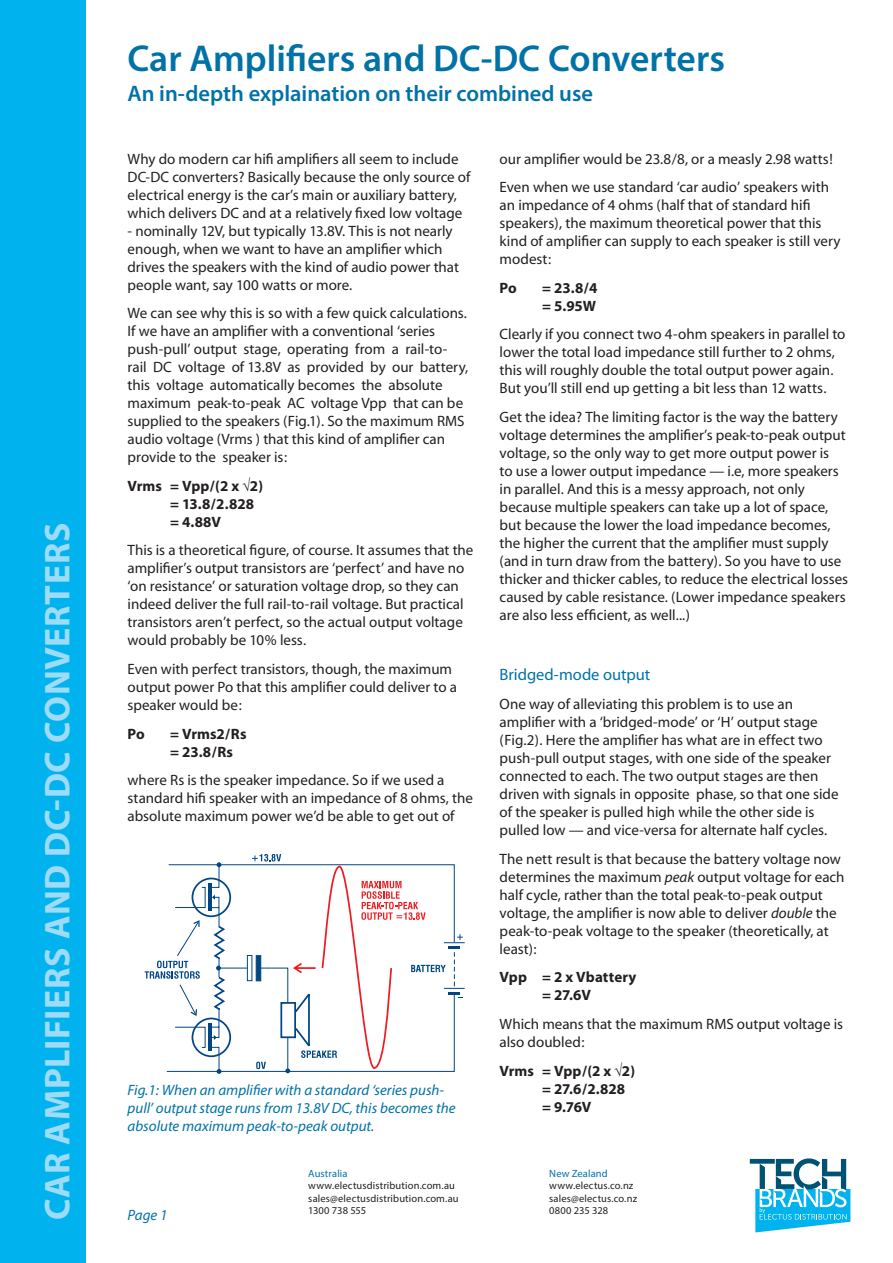
<style>
.page{position:relative;width:893px;height:1263px;background:#fff}
.page>*{position:absolute;margin:0;border:0;box-sizing:border-box;transform-origin:0 0}
.t1{font:600 37.5px "Myriad Pro";color:#0072a7}
.t2{font:700 36px "Myriad Pro";letter-spacing:.015em;color:#9ddbf7}
.t3{font:600 22.5px "Myriad Pro";color:#0072a7}
.t4{font:16.5px "Myriad";color:#0072a7}
.t5{font:15px/18px "Myriad";color:#231f20}
.t6{font:italic 15px/18px "Myriad Pro";color:#0072a7}
.t7{font:700 15px/18px "Myriad";color:#231f20}
.t8{font:10.5px/12.6px "Myriad Pro";letter-spacing:.015em;color:#231f20}
.t9{font:10.5px "Myriad Pro";letter-spacing:.01em;color:#0072a7}
.s1{font-style:italic}
</style>
<div class="page">
<div style="left:0;top:0;width:85px;height:1263px;background:#00b3ee"></div>
<svg style="left:750px;top:1158px;width:100px;height:74px"></svg>
<svg style="left:166px;top:864px;width:86px;height:208px"></svg>
<svg style="left:247px;top:955px;width:5px;height:26px"></svg>
<svg style="left:252px;top:854px;width:213px;height:219px"></svg>
<svg style="left:145px;top:877px;width:87px;height:181px"></svg>
<p class="t2" style="left:34px;top:1220px;width:699px;rotate:-90deg">CAR AMPLIFIERS AND DC-DC CONVERTERS</p>
<p class="t1" style="left:128px;top:34px;width:599px">Car Amplifiers and DC-DC Converters</p>
<p class="t3" style="left:128px;top:79px;width:467px">An in-depth explaination on their combined use</p>
<p class="t5" style="left:128px;top:150px;width:344px">Why do modern car hifi amplifiers all seem to include DC-DC converters? Basically because the only source of electrical energy is the car’s main or auxiliary battery, which delivers DC and at a relatively fixed low voltage</p>
<p class="t5" style="left:128px;top:222px;width:333px">- nominally 12V, but typically 13.8V. This is not nearly enough, when we want to have an amplifier which drives the speakers with the kind of audio power that people want, say 100 watts or more.</p>
<p class="t5" style="left:128px;top:305px;width:342px">We can see why this is so with a few quick calculations.<br>If we have an amplifier with a conventional ‘series push-pull’ output stage, operating from a rail-to&shy;rail DC voltage of 13.8V as provided by our battery, this voltage automatically becomes the absolute maximum peak-to-peak AC voltage Vpp that can be supplied to the speakers (Fig.1). So the maximum RMS audio voltage (Vrms ) that this kind of amplifier can provide to the speaker is:</p>
<p class="t7" style="left:170px;top:477px;width:95px;text-indent:-43px">Vrms = Vpp/(2 x √2) = 13.8/2.828 = 4.88V</p>
<p class="t5" style="left:128px;top:542px;width:347px">This is a theoretical figure, of course. It assumes that the amplifier’s output transistors are ‘perfect’ and have no ‘on resistance’ or saturation voltage drop, so they can indeed deliver the full rail-to-rail voltage. But practical transistors aren’t perfect, so the actual output voltage would probably be 10% less.</p>
<p class="t5" style="left:128px;top:661px;width:331px">Even with perfect transistors, though, the maximum output power Po that this amplifier could deliver to a speaker would be:</p>
<p class="t7" style="left:128px;top:725px;width:19px">Po</p>
<p class="t7" style="left:170px;top:725px;width:78px">= Vrms2/Rs = 23.8/Rs</p>
<p class="t5" style="left:128px;top:772px;width:347px">where Rs is the speaker impedance. So if we used a standard hifi speaker with an impedance of 8 ohms, the absolute maximum power we’d be able to get out of</p>
<p class="t6" style="left:128px;top:1080px;width:329px">Fig.1: When an amplifier with a standard ‘series push&shy;pull’ output stage runs from 13.8V DC, this becomes the absolute maximum peak-to-peak output.</p>
<p class="t6" style="left:128px;top:1206px;width:41px">Page 1</p>
<p class="t9" style="left:308px;top:1166px;width:41px">Australia</p>
<p class="t8" style="left:308px;top:1179px;width:152px">www.electusdistribution.com.au sales@electusdistribution.com.au<br>1300 738 555</p>
<p class="t5" style="left:500px;top:150px;width:335px">our amplifier would be 23.8/8, or a measly 2.98 watts!</p>
<p class="t5" style="left:500px;top:179px;width:342px">Even when we use standard ‘car audio’ speakers with an impedance of 4 ohms (half that of standard hifi speakers), the maximum theoretical power that this kind of amplifier can supply to each speaker is still very modest:</p>
<p class="t7" style="left:500px;top:279px;width:19px">Po</p>
<p class="t7" style="left:542px;top:279px;width:57px">= 23.8/4 = 5.95W</p>
<p class="t5" style="left:500px;top:326px;width:347px">Clearly if you connect two 4-ohm speakers in parallel to lower the total load impedance still further to 2 ohms, this will roughly double the total output power again.<br>But you’ll still end up getting a bit less than 12 watts.</p>
<p class="t5" style="left:500px;top:409px;width:350px">Get the idea? The limiting factor is the way the battery voltage determines the amplifier’s peak-to-peak output voltage, so the only way to get more output power is<br>to use a lower output impedance — i.e, more speakers in parallel. And this is a messy approach, not only because multiple speakers can take up a lot of space, but because the lower the load impedance becomes, the higher the current that the amplifier must supply (and in turn draw from the battery). So you have to use thicker and thicker cables, to reduce the electrical losses caused by cable resistance. (Lower impedance speakers are also less efficient, as well...)</p>
<p class="t4" style="left:500px;top:667px;width:152px">Bridged-mode output</p>
<p class="t5" style="left:500px;top:696px;width:340px">One way of alleviating this problem is to use an amplifier with a ‘bridged-mode’ or ‘H’ output stage (Fig.2). Here the amplifier has what are in effect two push-pull output stages, with one side of the speaker connected to each. The two output stages are then driven with signals in opposite phase, so that one side of the speaker is pulled high while the other side is pulled low — and vice-versa for alternate half cycles.</p>
<p class="t5" style="left:500px;top:850px;width:346px">The nett result is that because the battery voltage now determines the maximum <span class="s1">peak</span> output voltage for each half cycle, rather than the total peak-to-peak output voltage, the amplifier is now able to deliver <span class="s1">double</span> the peak-to-peak voltage to the speaker (theoretically, at least):</p>
<p class="t7" style="left:500px;top:969px;width:138px;text-align:center">Vpp = 2 x Vbattery = 27.6V</p>
<p class="t5" style="left:500px;top:1015px;width:345px">Which means that the maximum RMS output voltage is also doubled:</p>
<p class="t7" style="left:542px;top:1062px;width:95px;text-indent:-43px">Vrms = Vpp/(2 x √2) = 27.6/2.828 = 9.76V</p>
<p class="t9" style="left:549px;top:1166px;width:60px">New Zealand</p>
<p class="t8" style="left:549px;top:1179px;width:89px">www.electus.co.nz sales@electus.co.nz<br>0800 235 328</p>
</div>
